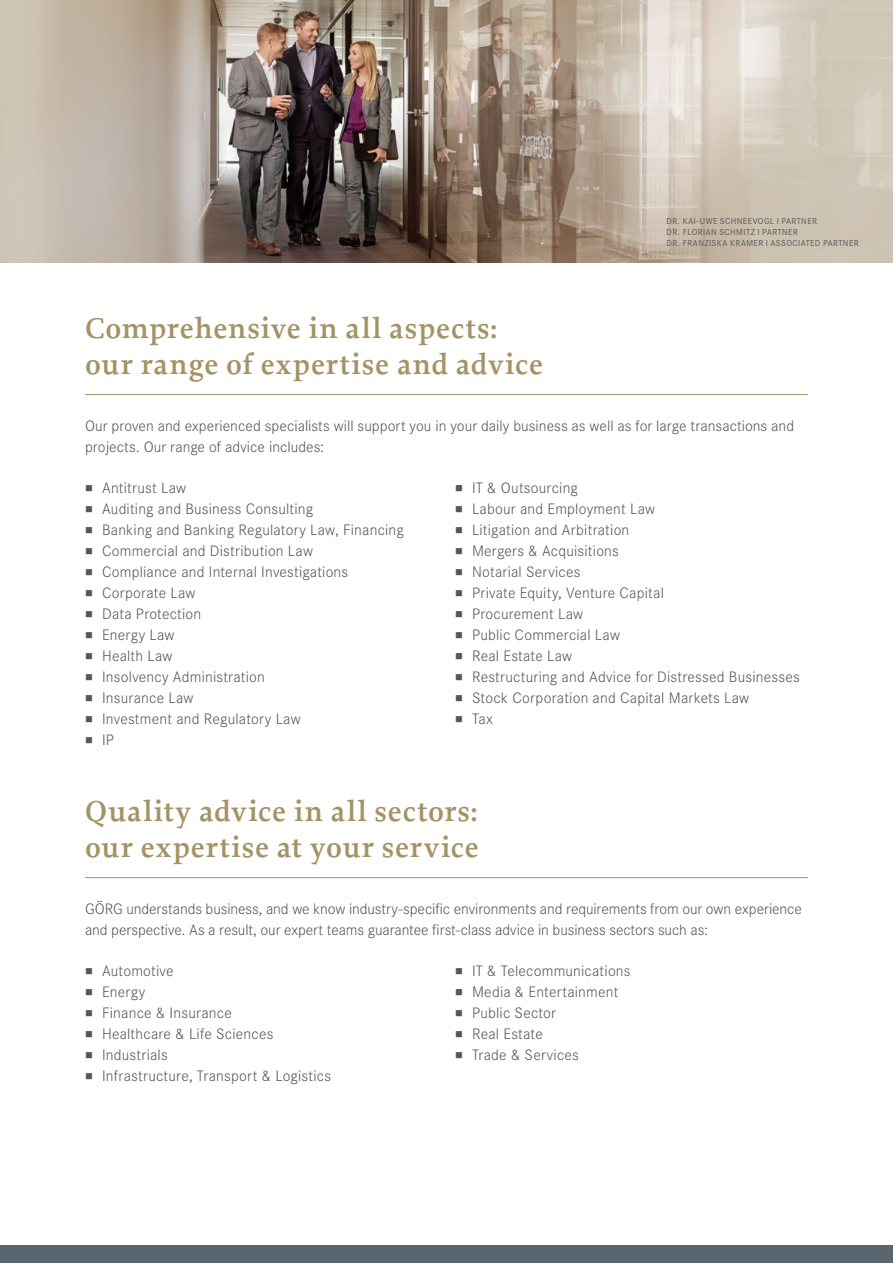
<style>
.page{position:relative;width:893px;height:1263px;background:#fff}
.page>*{position:absolute;margin:0;border:0;box-sizing:border-box;transform-origin:0 0}
.t1{font:600 30px/36px "Proforma";letter-spacing:.025em;color:#a39365}
.t2{font:300 15.75px/21px "Corporate S";letter-spacing:.01em;color:#555756}
.t3{font:9px/10.8px "Corporate S";letter-spacing:.045em;color:#555756}
</style>
<div class="page">
<div style="left:0;top:1246px;width:893px;height:17px;background:#596670"></div>
<img style="left:0;top:0;width:893px;height:263px">
<hr style="left:85px;top:394px;width:723px;height:1px;background:#a39365">
<hr style="left:85px;top:877px;width:723px;height:1px;background:#a39365">
<p class="t3" style="left:666px;top:215px;width:194px">DR. KAI-UWE SCHNEEVOGL I PARTNER<br>DR. FLORIAN SCHMITZ I PARTNER<br>DR. FRANZISKA KRAMER I ASSOCIATED PARTNER</p>
<h1 class="t1" style="left:85px;top:310px;width:460px">Comprehensive in all aspects: our range of expertise and advice</h1>
<p class="t2" style="left:85px;top:414px;width:711px">Our proven and experienced specialists will support you in your daily business as well as for large transactions and projects. Our range of advice includes:</p>
<p class="t2" style="left:85px;top:477px;width:103px">■ Antitrust Law</p>
<p class="t2" style="left:85px;top:498px;width:230px">■ Auditing and Business Consulting</p>
<p class="t2" style="left:85px;top:519px;width:320px">■ Banking and Banking Regulatory Law, Financing</p>
<p class="t2" style="left:85px;top:540px;width:229px">■ Commercial and Distribution Law</p>
<p class="t2" style="left:85px;top:561px;width:265px">■ Compliance and Internal Investigations</p>
<p class="t2" style="left:85px;top:582px;width:112px">■ Corporate Law</p>
<p class="t2" style="left:85px;top:603px;width:118px">■ Data Protection</p>
<p class="t2" style="left:85px;top:624px;width:91px">■ Energy Law</p>
<p class="t2" style="left:85px;top:645px;width:89px">■ Health Law</p>
<p class="t2" style="left:85px;top:666px;width:181px">■ Insolvency Administration</p>
<p class="t2" style="left:85px;top:687px;width:110px">■ Insurance Law</p>
<p class="t2" style="left:85px;top:708px;width:217px">■ Investment and Regulatory Law</p>
<p class="t2" style="left:85px;top:729px;width:30px">■ IP</p>
<p class="t2" style="left:455px;top:477px;width:124px">■ IT &amp; Outsourcing</p>
<p class="t2" style="left:455px;top:498px;width:202px">■ Labour and Employment Law</p>
<p class="t2" style="left:455px;top:519px;width:176px">■ Litigation and Arbitration</p>
<p class="t2" style="left:455px;top:540px;width:165px">■ Mergers &amp; Acquisitions</p>
<p class="t2" style="left:455px;top:561px;width:127px">■ Notarial Services</p>
<p class="t2" style="left:455px;top:582px;width:210px">■ Private Equity, Venture Capital</p>
<p class="t2" style="left:455px;top:603px;width:130px">■ Procurement Law</p>
<p class="t2" style="left:455px;top:624px;width:166px">■ Public Commercial Law</p>
<p class="t2" style="left:455px;top:645px;width:119px">■ Real Estate Law</p>
<p class="t2" style="left:455px;top:666px;width:346px">■ Restructuring and Advice for Distressed Businesses</p>
<p class="t2" style="left:455px;top:687px;width:296px">■ Stock Corporation and Capital Markets Law</p>
<p class="t2" style="left:455px;top:708px;width:39px">■ Tax</p>
<h1 class="t1" style="left:85px;top:793px;width:395px">Quality advice in all sectors: our expertise at your service</h1>
<p class="t2" style="left:85px;top:897px;width:718px">GÖRG understands business, and we know industry-specific environments and requirements from our own experience and perspective. As a result, our expert teams guarantee first-class advice in business sectors such as:</p>
<p class="t2" style="left:85px;top:960px;width:90px">■ Automotive</p>
<p class="t2" style="left:85px;top:981px;width:62px">■ Energy</p>
<p class="t2" style="left:85px;top:1002px;width:148px">■ Finance &amp; Insurance</p>
<p class="t2" style="left:85px;top:1023px;width:190px">■ Healthcare &amp; Life Sciences</p>
<p class="t2" style="left:85px;top:1044px;width:84px">■ Industrials</p>
<p class="t2" style="left:85px;top:1065px;width:248px">■ Infrastructure, Transport &amp; Logistics</p>
<p class="t2" style="left:455px;top:960px;width:177px">■ IT &amp; Telecommunications</p>
<p class="t2" style="left:455px;top:981px;width:165px">■ Media &amp; Entertainment</p>
<p class="t2" style="left:455px;top:1002px;width:103px">■ Public Sector</p>
<p class="t2" style="left:455px;top:1023px;width:89px">■ Real Estate</p>
<p class="t2" style="left:455px;top:1044px;width:125px">■ Trade &amp; Services</p>
</div>
